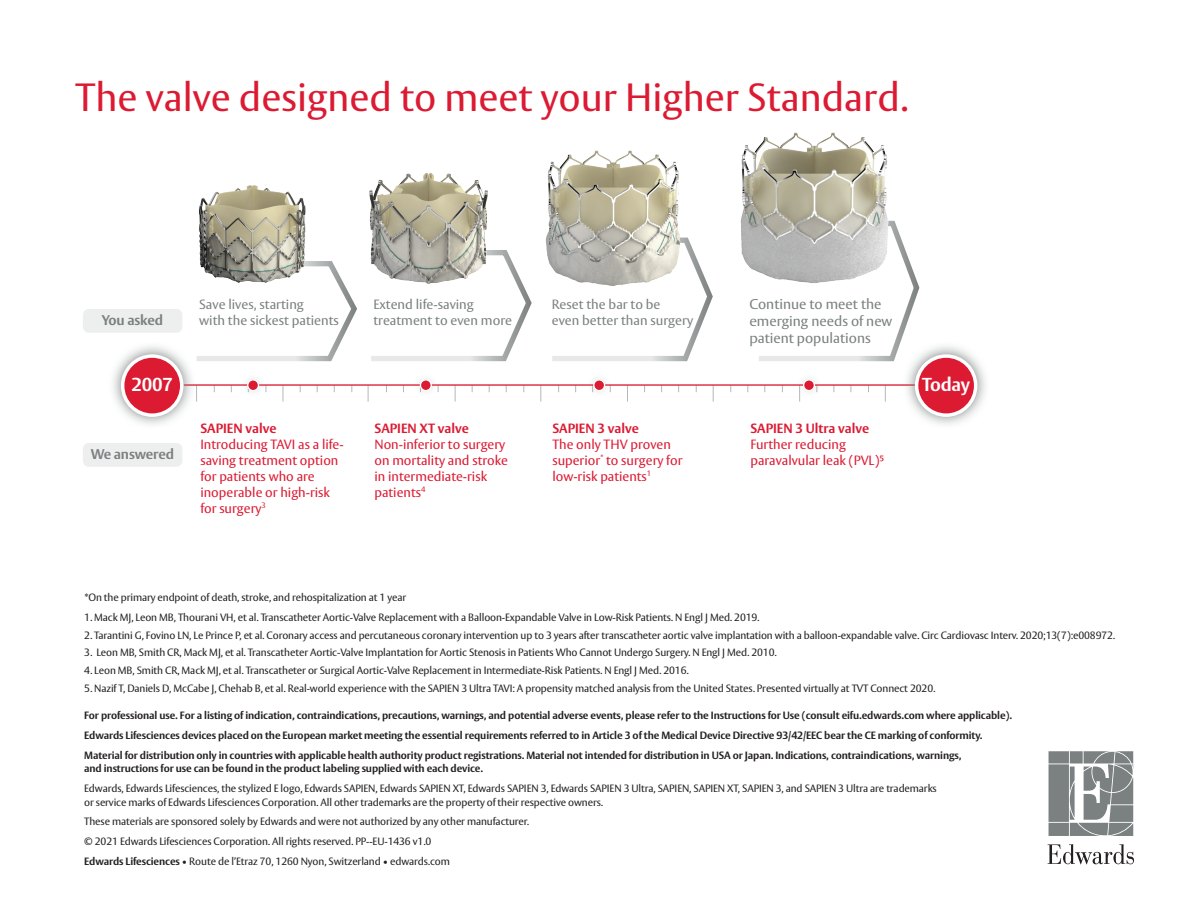
<style>
.page{position:relative;width:1188px;height:918px;background:#fff}
.page>*{position:absolute;margin:0;border:0;box-sizing:border-box;transform-origin:0 0}
.t1{font:39px "Vesta Std";color:#dc1a32}
.t2{font:700 18.6px "Vesta Std";letter-spacing:-.01em;color:#fff}
.t3{font:14.1px/17px "Vesta Std";color:#7b8080}
.t4{font:700 13.95px "Vesta Std";letter-spacing:-.01em;color:#7b8080}
.t5{font:13.35px/15.9px "Vesta Std";color:#dc1a32}
.t6{font:13.35px/15.9px "Vesta Std";color:#7b8080}
.t7{font:700 13.35px "Vesta Std";color:#dc1a32}
.t8{font:10.5px/20px "Vesta Std";letter-spacing:-.01em;color:#231f20}
.t9{font:700 10.5px/20px "Vesta Std";letter-spacing:-.01em;color:#231f20}
.s1{font-weight:700}
</style>
<div class="page">
<svg style="left:1049px;top:751px;width:84px;height:85px;background:#959999"></svg>
<svg style="left:1048px;top:844px;width:86px;height:20px"></svg>
<div style="left:83px;top:309px;width:99px;height:24px;background:#edeeee;border-radius:6px"></div>
<div style="left:83px;top:443px;width:99px;height:24px;background:#edeeee;border-radius:6px"></div>
<svg style="left:197px;top:261px;width:160px;height:101px"></svg>
<svg style="left:371px;top:250px;width:161px;height:112px"></svg>
<svg style="left:552px;top:237px;width:161px;height:125px"></svg>
<svg style="left:759px;top:252px;width:161px;height:110px"></svg>
<img style="left:198px;top:185px;width:109px;height:104px">
<img style="left:369px;top:173px;width:128px;height:116px">
<img style="left:740px;top:132px;width:166px;height:179px">
<img style="left:545px;top:150px;width:141px;height:141px">
<svg style="left:196px;top:386px;width:1px;height:16px"></svg>
<svg style="left:282px;top:386px;width:1px;height:16px"></svg>
<svg style="left:368px;top:386px;width:1px;height:16px"></svg>
<svg style="left:455px;top:386px;width:1px;height:16px"></svg>
<svg style="left:540px;top:386px;width:1px;height:16px"></svg>
<svg style="left:627px;top:386px;width:1px;height:16px"></svg>
<svg style="left:713px;top:386px;width:1px;height:16px"></svg>
<svg style="left:885px;top:386px;width:1px;height:16px"></svg>
<hr style="left:184px;top:384px;width:732px;height:2px;background:#dc1a32">
<svg style="left:113px;top:346px;width:83px;height:79px"></svg>
<div style="left:123px;top:356px;width:59px;height:59px;background:#dc1a32;border-radius:50%"></div>
<div style="left:121px;top:354px;width:62px;height:63px;border:3px solid #fff;border-radius:50%"></div>
<div style="left:413px;top:373px;width:26px;height:25px;background:#7b8080;opacity:.25"></div>
<div style="left:420px;top:380px;width:11px;height:11px;background:#dc1a32;border-radius:50%"></div>
<div style="left:420px;top:379px;width:12px;height:12px;border:1px solid #fff;border-radius:50%"></div>
<div style="left:587px;top:373px;width:25px;height:25px;background:#7b8080;opacity:.25"></div>
<div style="left:594px;top:380px;width:11px;height:11px;background:#dc1a32;border-radius:50%"></div>
<div style="left:593px;top:379px;width:12px;height:12px;border:1px solid #fff;border-radius:50%"></div>
<div style="left:796px;top:373px;width:26px;height:25px;background:#7b8080;opacity:.25"></div>
<div style="left:804px;top:380px;width:10px;height:11px;background:#dc1a32;border-radius:50%"></div>
<div style="left:803px;top:379px;width:12px;height:12px;border:1px solid #fff;border-radius:50%"></div>
<svg style="left:902px;top:342px;width:84px;height:83px"></svg>
<div style="left:917px;top:356px;width:59px;height:59px;background:#dc1a32;border-radius:50%"></div>
<div style="left:915px;top:354px;width:62px;height:63px;border:3px solid #fff;border-radius:50%"></div>
<div style="left:240px;top:373px;width:26px;height:25px;background:#7b8080;opacity:.25"></div>
<div style="left:248px;top:380px;width:10px;height:11px;background:#dc1a32;border-radius:50%"></div>
<div style="left:247px;top:379px;width:12px;height:12px;border:1px solid #fff;border-radius:50%"></div>
<h1 class="t1" style="left:76px;top:75px;width:834px">The valve designed to meet your Higher Standard.</h1>
<h3 class="t4" style="left:102px;top:312px;width:63px">You asked</h3>
<p class="t6" style="left:199px;top:296px;width:141px">Save lives, starting<br>with the sickest patients</p>
<p class="t6" style="left:373px;top:296px;width:140px">Extend life-saving treatment to even more</p>
<p class="t6" style="left:552px;top:296px;width:143px">Reset the bar to be<br>even better than surgery</p>
<h3 class="t3" style="left:750px;top:296px;width:144px">Continue to meet the emerging needs of new patient populations</h3>
<h2 class="t2" style="left:131px;top:374px;width:43px">2007</h2>
<h2 class="t2" style="left:922px;top:374px;width:50px">Today</h2>
<h3 class="t4" style="left:91px;top:446px;width:85px">We answered</h3>
<p class="t7" style="left:200px;top:420px;width:78px">SAPIEN valve</p>
<p class="t5" style="left:200px;top:436px;width:145px">Introducing TAVI as a life&shy;saving treatment option for patients who are inoperable or high-risk for surgery<sup>3</sup></p>
<p class="t7" style="left:374px;top:420px;width:96px">SAPIEN XT valve</p>
<p class="t5" style="left:374px;top:436px;width:135px">Non-inferior to surgery on mortality and stroke in intermediate-risk patients<sup>4</sup></p>
<p class="t7" style="left:552px;top:420px;width:88px">SAPIEN 3 valve</p>
<p class="t5" style="left:552px;top:436px;width:132px">The only THV proven superior<sup>*</sup> to surgery for low-risk patients<sup>1</sup></p>
<p class="t7" style="left:750px;top:420px;width:120px">SAPIEN 3 Ultra valve</p>
<p class="t5" style="left:750px;top:436px;width:135px">Further reducing paravalvular leak (PVL)5</p>
<p class="t8" style="left:84px;top:587px;width:324px">*On the primary endpoint of death, stroke, and rehospitalization at 1 year</p>
<p class="t8" style="left:84px;top:607px;width:677px">1. Mack MJ, Leon MB, Thourani VH, et al. Transcatheter Aortic-Valve Replacement with a Balloon-Expandable Valve in Low-Risk Patients. N Engl J Med. 2019.</p>
<p class="t8" style="left:84px;top:625px;width:1033px">2. Tarantini G, Fovino LN, Le Prince P, et al. Coronary access and percutaneous coronary intervention up to 3 years after transcatheter aortic valve implantation with a balloon-expandable valve. Circ Cardiovasc Interv. 2020;13(7):e008972.</p>
<p class="t8" style="left:84px;top:643px;width:694px">3. Leon MB, Smith CR, Mack MJ, et al. Transcatheter Aortic-Valve Implantation for Aortic Stenosis in Patients Who Cannot Undergo Surgery. N Engl J Med. 2010.</p>
<p class="t8" style="left:84px;top:660px;width:606px">4. Leon MB, Smith CR, Mack MJ, et al. Transcatheter or Surgical Aortic-Valve Replacement in Intermediate-Risk Patients. N Engl J Med. 2016.</p>
<p class="t8" style="left:84px;top:678px;width:853px">5. Nazif T, Daniels D, McCabe J, Chehab B, et al. Real-world experience with the SAPIEN 3 Ultra TAVI: A propensity matched analysis from the United States. Presented virtually at TVT Connect 2020.</p>
<p class="t9" style="left:84px;top:705px;width:929px">For professional use. For a listing of indication, contraindications, precautions, warnings, and potential adverse events, please refer to the Instructions for Use (consult eifu.edwards.com where applicable).<br>Edwards Lifesciences devices placed on the European market meeting the essential requirements referred to in Article 3 of the Medical Device Directive 93/42/EEC bear the CE marking of conformity.<br>Material for distribution only in countries with applicable health authority product registrations. Material not intended for distribution in USA or Japan. Indications, contraindications, warnings,</p>
<p class="t9" style="left:84px;top:759px;width:400px">and instructions for use can be found in the product labeling supplied with each device.</p>
<p class="t8" style="left:84px;top:782px;width:854px;line-height:13.5px">Edwards, Edwards Lifesciences, the stylized E logo, Edwards SAPIEN, Edwards SAPIEN XT, Edwards SAPIEN 3, Edwards SAPIEN 3 Ultra, SAPIEN, SAPIEN XT, SAPIEN 3, and SAPIEN 3 Ultra are trademarks or service marks of Edwards Lifesciences Corporation. All other trademarks are the property of their respective owners.</p>
<p class="t8" style="left:84px;top:812px;width:446px">These materials are sponsored solely by Edwards and were not authorized by any other manufacturer. © 2021 Edwards Lifesciences Corporation. All rights reserved. PP--EU-1436 v1.0<br><span class="s1">Edwards Lifesciences</span> • Route de l’Etraz 70, 1260 Nyon, Switzerland • edwards.com</p>
</div>
